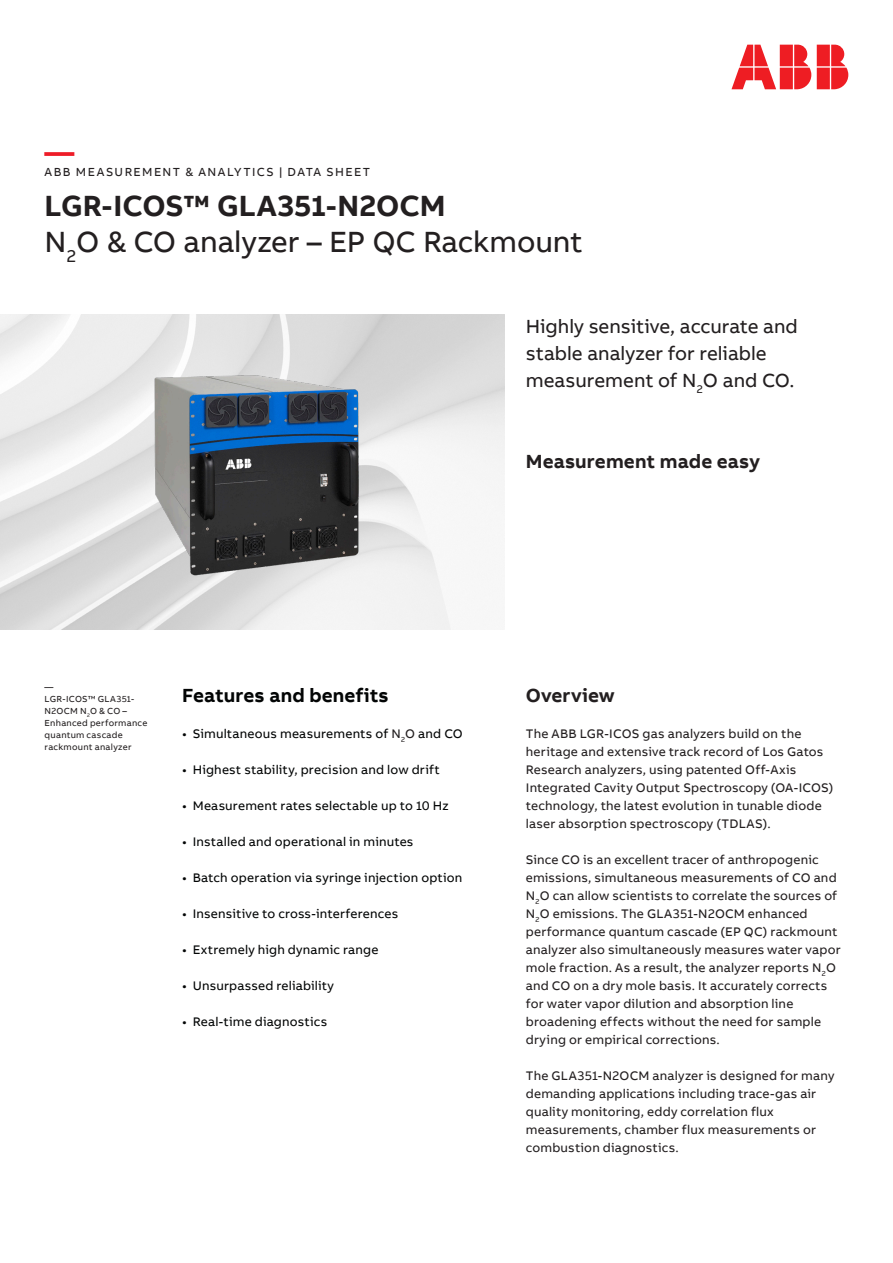
<style>
.page{position:relative;width:893px;height:1263px;background:#fff}
.page>*{position:absolute;margin:0;border:0;box-sizing:border-box;transform-origin:0 0}
.Medium_headline{font:30px "AB Bvoice";letter-spacing:-.005em;color:#231f20}
.Medium_headline-2{font:700 30px "AB Bvoice";color:#231f20}
.Headline_M_20pt_24pt{font:700 30px "AB Bvoice";color:#ee1c28}
.Lead_13pt_18pt{font:19.5px/27px "AB Bvoice";letter-spacing:-.005em;color:#231f20}
.Lead_13pt_18pt-2{font:700 19.5px "AB Bvoice";letter-spacing:.005em;color:#231f20}
.Intro_text_before_bo{font:700 19.5px "AB Bvoice";letter-spacing:.005em;color:#030505}
.Intro_text_before_bo-2{font:700 19.5px "AB Bvoice";letter-spacing:.005em;color:#231f20}
.Body_text{font:12.75px/18px "AB Bvoice";letter-spacing:.015em;color:#231f20}
.t1{font:12.75px "AB Bvoice";letter-spacing:.015em;color:#030505}
.Category_M_8pt_9_6pt{font:12px "AB Bvoice";letter-spacing:.12em;color:#231f20}
.Caption_6pt_8pt{font:9px/12px "AB Bvoice";letter-spacing:.025em;color:#231f20}
.s1{color:#231f20}
</style>
<div class="page">
<img style="left:0;top:315px;width:505px;height:314px">
<img style="left:135px;top:366px;width:239px;height:212px">
<svg style="left:731px;top:45px;width:117px;height:44px"></svg>
<p class="Headline_M_20pt_24pt" style="left:45px;top:132px;width:31px">—</p>
<p class="Category_M_8pt_9_6pt" style="left:45px;top:165px;width:327px">ABB MEASUREMENT &amp; ANALYTICS | DATA SHEET</p>
<p class="Medium_headline-2" style="left:45px;top:186px;width:403px">LGR-ICOS™ GLA351-N2OCM</p>
<p class="Medium_headline" style="left:45px;top:223px;width:540px">N<sub>2</sub>O &amp; CO analyzer – EP QC Rackmount</p>
<p class="Lead_13pt_18pt" style="left:526px;top:313px;width:273px">Highly sensitive, accurate and stable analyzer for reliable measurement of N<sub>2</sub>O and CO.</p>
<p class="Lead_13pt_18pt-2" style="left:526px;top:449px;width:236px">Measurement made easy</p>
<p class="Caption_6pt_8pt" style="left:45px;top:681px;width:10px">—</p>
<p class="Caption_6pt_8pt" style="left:45px;top:693px;width:104px">LGR-ICOS™ GLA351-<br>N2OCM N<sub>2</sub>O &amp; CO –<br>Enhanced performance quantum cascade rackmount analyzer</p>
<p class="Intro_text_before_bo" style="left:182px;top:683px;width:208px">Features and benefits</p>
<p class="t1" style="left:182px;top:726px;width:282px">• Simultaneous measurements of <span class="s1">N</span><sub>2</sub><span class="s1">O</span> and CO</p>
<p class="t1" style="left:182px;top:762px;width:259px">• Highest stability, precision and low drift</p>
<p class="t1" style="left:182px;top:798px;width:268px">• Measurement rates selectable up to 10 Hz</p>
<p class="t1" style="left:182px;top:834px;width:233px">• Installed and operational in minutes</p>
<p class="t1" style="left:182px;top:870px;width:282px">• Batch operation via syringe injection option</p>
<p class="t1" style="left:182px;top:906px;width:218px">• Insensitive to cross-interferences</p>
<p class="t1" style="left:182px;top:942px;width:198px">• Extremely high dynamic range</p>
<p class="t1" style="left:182px;top:978px;width:153px">• Unsurpassed reliability</p>
<p class="t1" style="left:182px;top:1014px;width:147px">• Real-time diagnostics</p>
<p class="Intro_text_before_bo-2" style="left:526px;top:683px;width:90px">Overview</p>
<p class="Body_text" style="left:526px;top:724px;width:309px">The ABB LGR-ICOS gas analyzers build on the heritage and extensive track record of Los Gatos Research analyzers, using patented Off-Axis Integrated Cavity Output Spectroscopy (OA-ICOS) technology, the latest evolution in tunable diode laser absorption spectroscopy (TDLAS).</p>
<p class="Body_text" style="left:526px;top:850px;width:316px">Since CO is an excellent tracer of anthropogenic emissions, simultaneous measurements of CO and N<sub>2</sub>O can allow scientists to correlate the sources of N<sub>2</sub>O emissions. The GLA351-N2OCM enhanced performance quantum cascade (EP QC) rackmount analyzer also simultaneously measures water vapor mole fraction. As a result, the analyzer reports N<sub>2</sub>O and CO on a dry mole basis. It accurately corrects for water vapor dilution and absorption line broadening effects without the need for sample drying or empirical corrections.</p>
<p class="Body_text" style="left:526px;top:1066px;width:310px">The GLA351-N2OCM analyzer is designed for many demanding applications including trace-gas air quality monitoring, eddy correlation flux measurements, chamber flux measurements or combustion diagnostics.</p>
</div>
